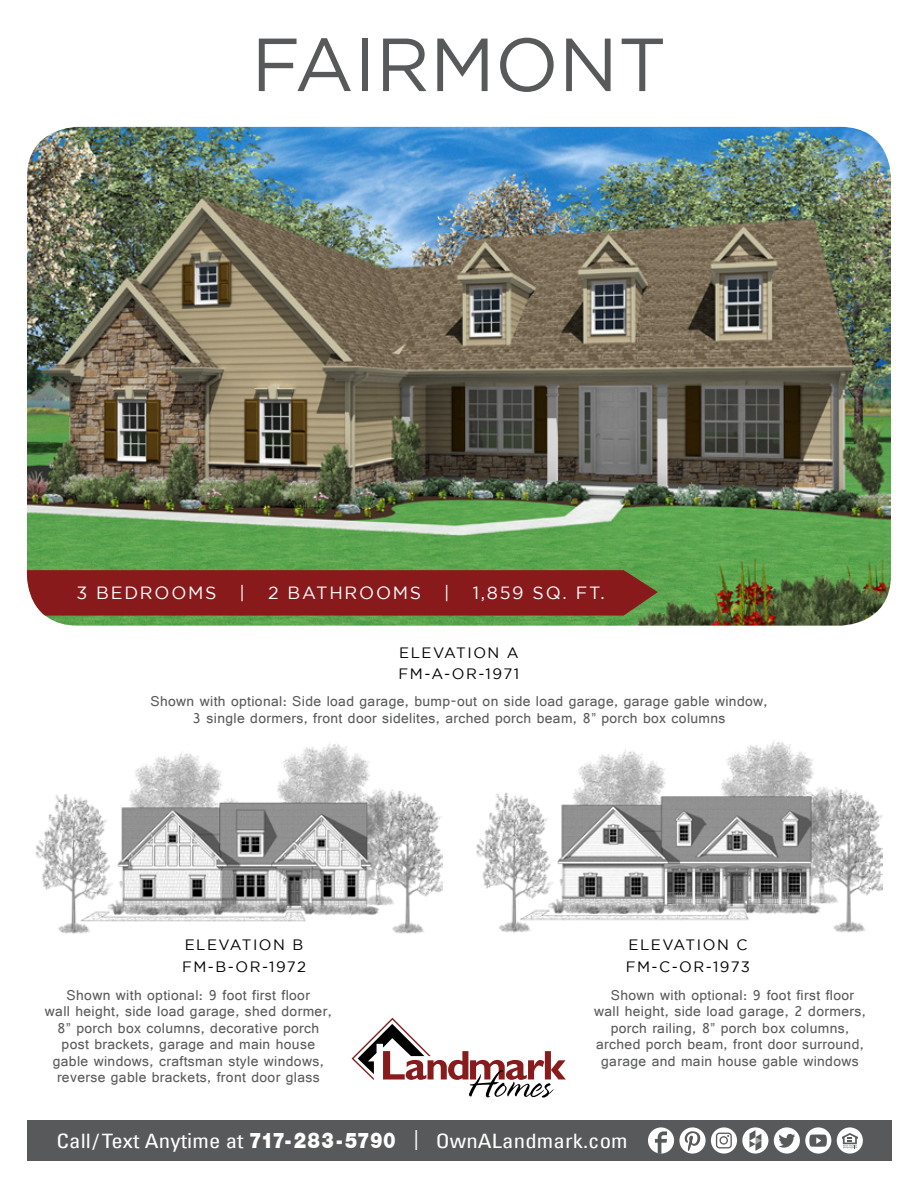
<style>
.page{position:relative;width:918px;height:1188px;background:#fff}
.page>*{position:absolute;margin:0;border:0;box-sizing:border-box;transform-origin:0 0}
.t1{font:75px "Gotham";color:#58595b}
.t2{font:condensed 19.8px "Univers";letter-spacing:.005em;color:#fff;scale:1.15 1}
.t3{font:17.7px "Gotham";letter-spacing:.1em;color:#fff}
.t4{font:15px/16.5px "Gautami";letter-spacing:.025em;color:#58595b;text-align:center}
.t5{font:15px/21.6px "Gotham";letter-spacing:.1em;color:#000}
.s1{font-family:"Nimbus San Nov D Blac";font-stretch:normal;font-size:22.8px}
</style>
<div class="page">
<div style="left:27px;top:1120px;width:864px;height:41px;background:#58595b"></div>
<div style="left:805px;top:1127px;width:26px;height:27px;background:#fff;border-radius:50%"></div>
<div style="left:774px;top:1127px;width:26px;height:27px;background:#fff;border-radius:50%"></div>
<div style="left:837px;top:1127px;width:26px;height:27px;background:#fff;border-radius:50%"></div>
<svg style="left:742px;top:1127px;width:26px;height:27px"></svg>
<svg style="left:711px;top:1127px;width:26px;height:27px"></svg>
<svg style="left:679px;top:1127px;width:27px;height:27px"></svg>
<div style="left:648px;top:1127px;width:26px;height:27px;background:#fff;border-radius:50%"></div>
<svg style="left:750px;top:1130px;width:11px;height:21px"></svg>
<svg style="left:655px;top:1131px;width:12px;height:23px"></svg>
<svg style="left:685px;top:1131px;width:16px;height:20px"></svg>
<svg style="left:778px;top:1134px;width:17px;height:14px"></svg>
<svg style="left:716px;top:1133px;width:16px;height:15px"></svg>
<svg style="left:809px;top:1134px;width:18px;height:13px"></svg>
<svg style="left:842px;top:1133px;width:16px;height:15px"></svg>
<svg style="left:352px;top:1018px;width:214px;height:80px"></svg>
<img style="left:27px;top:127px;width:864px;height:499px">
<svg style="left:26px;top:570px;width:632px;height:46px;background:#882120"></svg>
<img style="left:35px;top:742px;width:407px;height:192px">
<img style="left:476px;top:740px;width:407px;height:193px">
<h1 class="t1" style="left:251px;top:23px;width:417px">FAIRMONT</h1>
<p class="t3" style="left:76px;top:583px;width:142px">3 BEDROOMS</p>
<p class="t3" style="left:240px;top:583px;width:7px">|</p>
<p class="t3" style="left:268px;top:583px;width:155px">2 BATHROOMS</p>
<p class="t3" style="left:444px;top:583px;width:7px">|</p>
<p class="t3" style="left:473px;top:583px;width:134px">1,859 SQ. FT.</p>
<p class="t5" style="left:399px;top:641px;width:122px">ELEVATION A<br>FM-A-OR-1971</p>
<p class="t4" style="left:150px;top:693px;width:619px">Shown with optional: Side load garage, bump-out on side load garage, garage gable window,<br>3 single dormers, front door sidelites, arched porch beam, 8” porch box columns</p>
<p class="t5" style="left:182px;top:934px;width:126px">ELEVATION B<br>FM-B-OR-1972</p>
<p class="t5" style="left:626px;top:934px;width:126px">ELEVATION C<br>FM-C-OR-1973</p>
<p class="t4" style="left:45px;top:986px;width:288px">Shown with optional: 9 foot first floor<br>wall height, side load garage, shed dormer, 8” porch box columns, decorative porch post brackets, garage and main house gable windows, craftsman style windows, reverse gable brackets, front door glass</p>
<p class="t4" style="left:594px;top:986px;width:273px">Shown with optional: 9 foot first floor wall height, side load garage, 2 dormers, porch railing, 8” porch box columns, arched porch beam, front door surround, garage and main house gable windows</p>
<h2 class="t2" style="left:56px;top:1128px;width:498px">Call/Text Anytime at <span class="s1">717- 283 - 5790</span> | OwnALandmark.com</h2>
</div>
